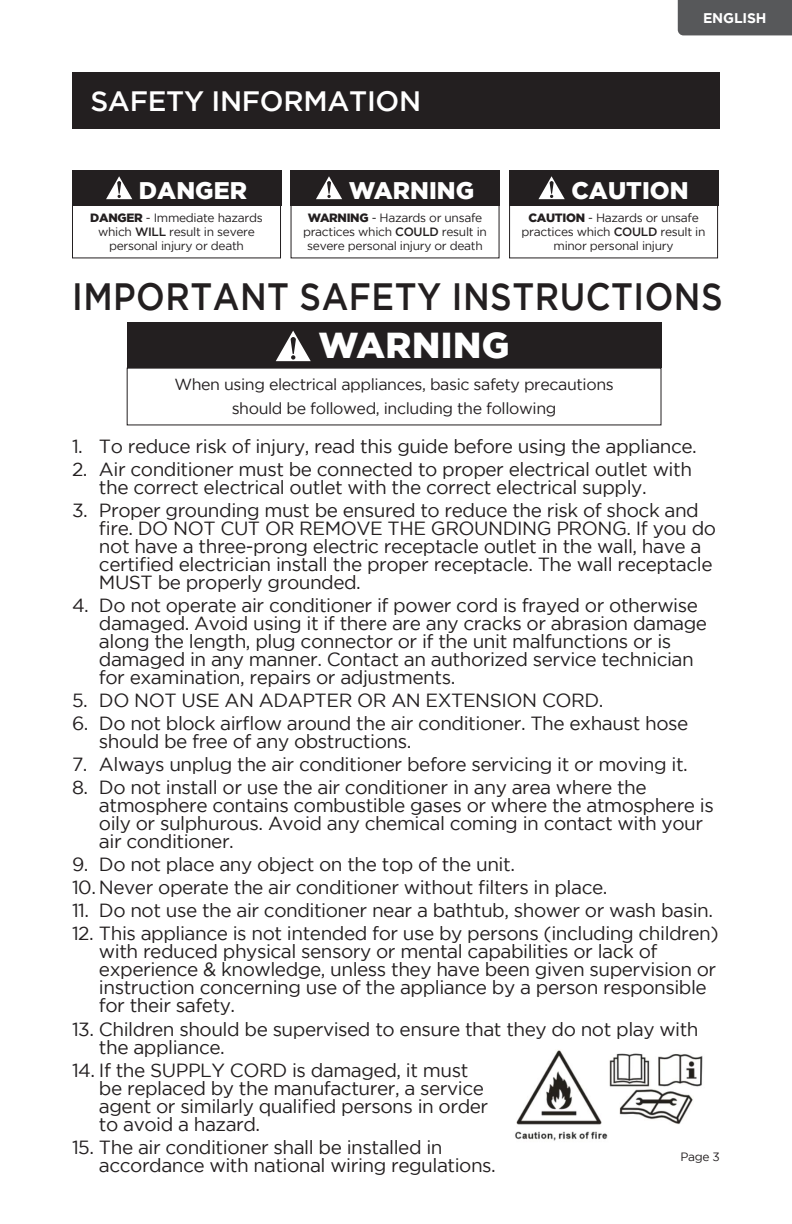
<style>
.page{position:relative;width:792px;height:1224px;background:#fff}
.page>*{position:absolute;margin:0;border:0;box-sizing:border-box;transform-origin:0 0}
.t1{font:500 38px "Gotham";letter-spacing:.015em;color:#231f20;scale:.89 1}
.t2{font:900 36px "Gotham";letter-spacing:.015em;color:#fff}
.t3{font:500 28px "Gotham";letter-spacing:-.01em;color:#fff}
.t4{font:900 24px "Gotham";color:#fff}
.t5{font:19px/18px "Gotham";letter-spacing:-.025em;color:#231f20}
.t6{font:16px/24px "Gotham";letter-spacing:-.025em;color:#231f20;text-align:center}
.t7{font:700 14px "Gotham";letter-spacing:-.01em;color:#fff}
.t8{font:12px/14.4px "Gotham";letter-spacing:-.025em;color:#231f20;text-align:center}
.s1{font-weight:900}
.s2{font-weight:500}
</style>
<div class="page">
<div style="left:72px;top:72px;width:648px;height:57px;background:#231f20"></div>
<div style="left:291px;top:170px;width:209px;height:36px;background:#231f20"></div>
<svg style="left:316px;top:176px;width:26px;height:23px"></svg>
<div style="left:291px;top:205px;width:209px;height:53px;border:1px solid #231f20"></div>
<div style="left:72px;top:170px;width:209px;height:36px;background:#231f20"></div>
<svg style="left:106px;top:176px;width:26px;height:23px"></svg>
<div style="left:72px;top:205px;width:209px;height:53px;border:1px solid #231f20"></div>
<div style="left:509px;top:170px;width:209px;height:36px;background:#231f20"></div>
<svg style="left:538px;top:176px;width:27px;height:23px"></svg>
<div style="left:509px;top:205px;width:209px;height:53px;border:1px solid #231f20"></div>
<div style="left:127px;top:322px;width:535px;height:46px;background:#231f20"></div>
<svg style="left:276px;top:331px;width:35px;height:30px"></svg>
<img style="left:515px;top:1050px;width:188px;height:91px">
<div style="left:678px;top:0;width:114px;height:35px;background:#57585a"></div>
<h3 class="t3" style="left:90px;top:85px;width:332px">SAFETY INFORMATION</h3>
<p class="t4" style="left:139px;top:177px;width:109px">DANGER</p>
<p class="t8" style="left:90px;top:210px;width:174px"><span class="s1">DANGER</span> - Immediate hazards which <span class="s2">WILL</span> result in severe personal injury or death</p>
<p class="t4" style="left:349px;top:177px;width:127px">WARNING</p>
<p class="t8" style="left:303px;top:210px;width:185px"><span class="s1">WARNING</span> - Hazards or unsafe practices which <span class="s2">COULD</span> result in severe personal injury or death</p>
<p class="t7" style="left:703px;top:10px;width:65px">ENGLISH</p>
<p class="t4" style="left:571px;top:177px;width:119px">CAUTION</p>
<p class="t8" style="left:522px;top:210px;width:185px"><span class="s1">CAUTION</span> - Hazards or unsafe practices which <span class="s2">COULD</span> result in minor personal injury</p>
<h1 class="t1" style="left:72px;top:275px;width:733px">IMPORTANT SAFETY INSTRUCTIONS</h1>
<h2 class="t2" style="left:319px;top:325px;width:193px">WARNING</h2>
<p class="t6" style="left:174px;top:372px;width:441px">When using electrical appliances, basic safety precautions should be followed, including the following</p>
<p class="t5" style="left:72px;top:437px;width:626px">1. To reduce risk of injury, read this guide before using the appliance.</p>
<p class="t5" style="left:99px;top:460px;width:595px;text-indent:-27px">2. Air conditioner must be connected to proper electrical outlet with the correct electrical outlet with the correct electrical supply.</p>
<p class="t5" style="left:99px;top:501px;width:619px;text-indent:-27px">3. Proper grounding must be ensured to reduce the risk of shock and fire. DO NOT CUT OR REMOVE THE GROUNDING PRONG. If you do not have a three-prong electric receptacle outlet in the wall, have a certified electrician install the proper receptacle. The wall receptacle MUST be properly grounded.</p>
<p class="t5" style="left:99px;top:596px;width:610px;text-indent:-27px">4. Do not operate air conditioner if power cord is frayed or otherwise damaged. Avoid using it if there are any cracks or abrasion damage along the length, plug connector or if the unit malfunctions or is damaged in any manner. Contact an authorized service technician for examination, repairs or adjustments.</p>
<p class="t5" style="left:72px;top:691px;width:533px">5. DO NOT USE AN ADAPTER OR AN EXTENSION CORD.</p>
<p class="t5" style="left:99px;top:714px;width:591px;text-indent:-27px">6. Do not block airflow around the air conditioner. The exhaust hose should be free of any obstructions.</p>
<p class="t5" style="left:72px;top:755px;width:617px">7. Always unplug the air conditioner before servicing it or moving it.</p>
<p class="t5" style="left:99px;top:778px;width:616px;text-indent:-27px">8. Do not install or use the air conditioner in any area where the atmosphere contains combustible gases or where the atmosphere is oily or sulphurous. Avoid any chemical coming in contact with your air conditioner.</p>
<p class="t5" style="left:72px;top:855px;width:445px">9. Do not place any object on the top of the unit.</p>
<p class="t5" style="left:72px;top:878px;width:537px">10. Never operate the air conditioner without filters in place.</p>
<p class="t5" style="left:72px;top:901px;width:643px">11. Do not use the air conditioner near a bathtub, shower or wash basin.</p>
<p class="t5" style="left:99px;top:924px;width:621px;text-indent:-27px">12. This appliance is not intended for use by persons (including children) with reduced physical sensory or mental capabilities or lack of experience &amp; knowledge, unless they have been given supervision or instruction concerning use of the appliance by a person responsible for their safety.</p>
<p class="t5" style="left:99px;top:1020px;width:601px;text-indent:-27px">13. Children should be supervised to ensure that they do not play with the appliance.</p>
<p class="t5" style="left:99px;top:1061px;width:391px;text-indent:-27px">14. If the SUPPLY CORD is damaged, it must be replaced by the manufacturer, a service agent or similarly qualified persons in order to avoid a hazard.</p>
<p class="t5" style="left:99px;top:1138px;width:398px;text-indent:-27px">15. The air conditioner shall be installed in accordance with national wiring regulations.</p>
<p class="t8" style="left:681px;top:1149px;width:41px">Page 3</p>
</div>
